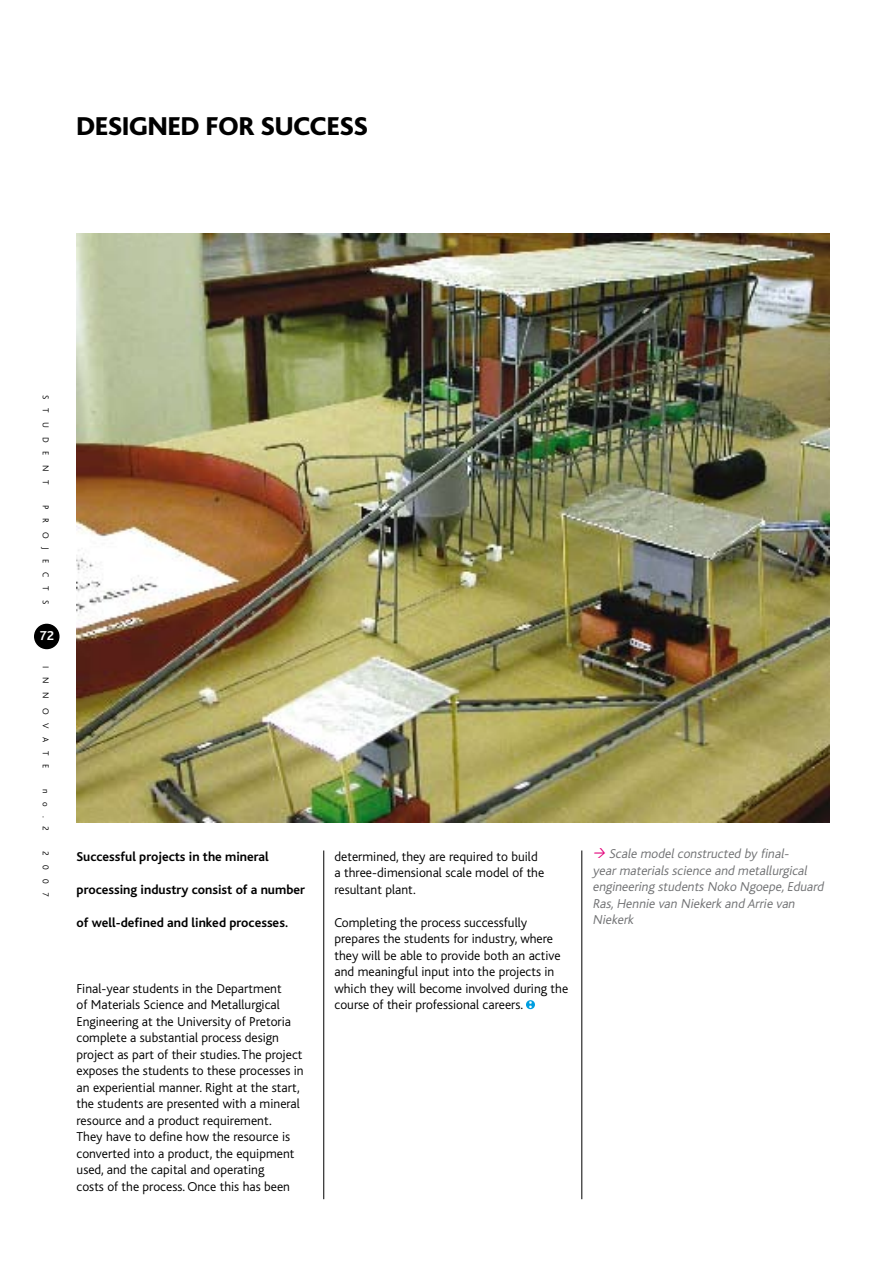
<style>
.page{position:relative;width:893px;height:1263px;background:#fff}
.page>*{position:absolute;margin:0;border:0;box-sizing:border-box;transform-origin:0 0}
.t1{font:800 27px "Bliss";color:#000}
.t2{font:300 13.5px/16.5px "Bliss";color:#000}
.t3{font:italic 300 13.5px/16.5px "Bliss";color:#707173}
.t4{font:700 13.5px "Bliss";color:#000}
.t5{font:700 13.5px "Bliss";color:#fff}
.t6{font:300 9px "Bliss";letter-spacing:1em;color:#000}
</style>
<div class="page">
<svg style="left:526px;top:1000px;width:9px;height:9px"></svg>
<hr style="left:581px;top:850px;width:1px;height:349px;background:#000">
<hr style="left:323px;top:850px;width:1px;height:349px;background:#000">
<img style="left:77px;top:234px;width:752px;height:589px">
<div style="left:35px;top:624px;width:24px;height:24px;background:#000;border-radius:50%"></div>
<div style="left:34px;top:624px;width:26px;height:25px;border:2px solid #000;border-radius:50%"></div>
<h1 class="t1" style="left:77px;top:112px;width:293px">DESIGNED FOR SUCCESS</h1>
<p class="t6" style="left:51px;top:395px;width:91px;rotate:90deg">S tudent</p>
<p class="t6" style="left:51px;top:505px;width:100px;rotate:90deg">Projects</p>
<p class="t5" style="left:39px;top:628px;width:16px">72</p>
<p class="t6" style="left:51px;top:666px;width:104px;rotate:90deg">inno vate</p>
<p class="t6" style="left:51px;top:788px;width:44px;rotate:90deg">no.2</p>
<p class="t6" style="left:51px;top:851px;width:47px;rotate:90deg">2007</p>
<p class="t4" style="left:77px;top:849px;width:194px">Successful projects in the mineral</p>
<p class="t4" style="left:77px;top:882px;width:230px">processing industry consist of a number</p>
<p class="t4" style="left:77px;top:915px;width:213px">of well-defined and linked processes.</p>
<p class="t2" style="left:77px;top:980px;width:229px">Final-year students in the Department<br>of Materials Science and Metallurgical Engineering at the University of Pretoria complete a substantial process design project as part of their studies. The project exposes the students to these processes in an experiential manner. Right at the start, the students are presented with a mineral resource and a product requirement.<br>They have to define how the resource is converted into a product, the equipment used, and the capital and operating<br>costs of the process. Once this has been</p>
<p class="t2" style="left:334px;top:848px;width:211px">determined, they are required to build a three-dimensional scale model of the resultant plant.</p>
<p class="t2" style="left:334px;top:914px;width:235px">Completing the process successfully prepares the students for industry, where they will be able to provide both an active and meaningful input into the projects in which they will become involved during the course of their professional careers.</p>
<p class="t3" style="left:592px;top:846px;width:235px;text-indent:16px">Scale modelconstructed by final&shy;yearmaterials science and metallurgical engineering students Noko Ngoepe,Eduard<br>Ras,Hennie van Niekerk and Arrie van<br>Niekerk</p>
</div>
